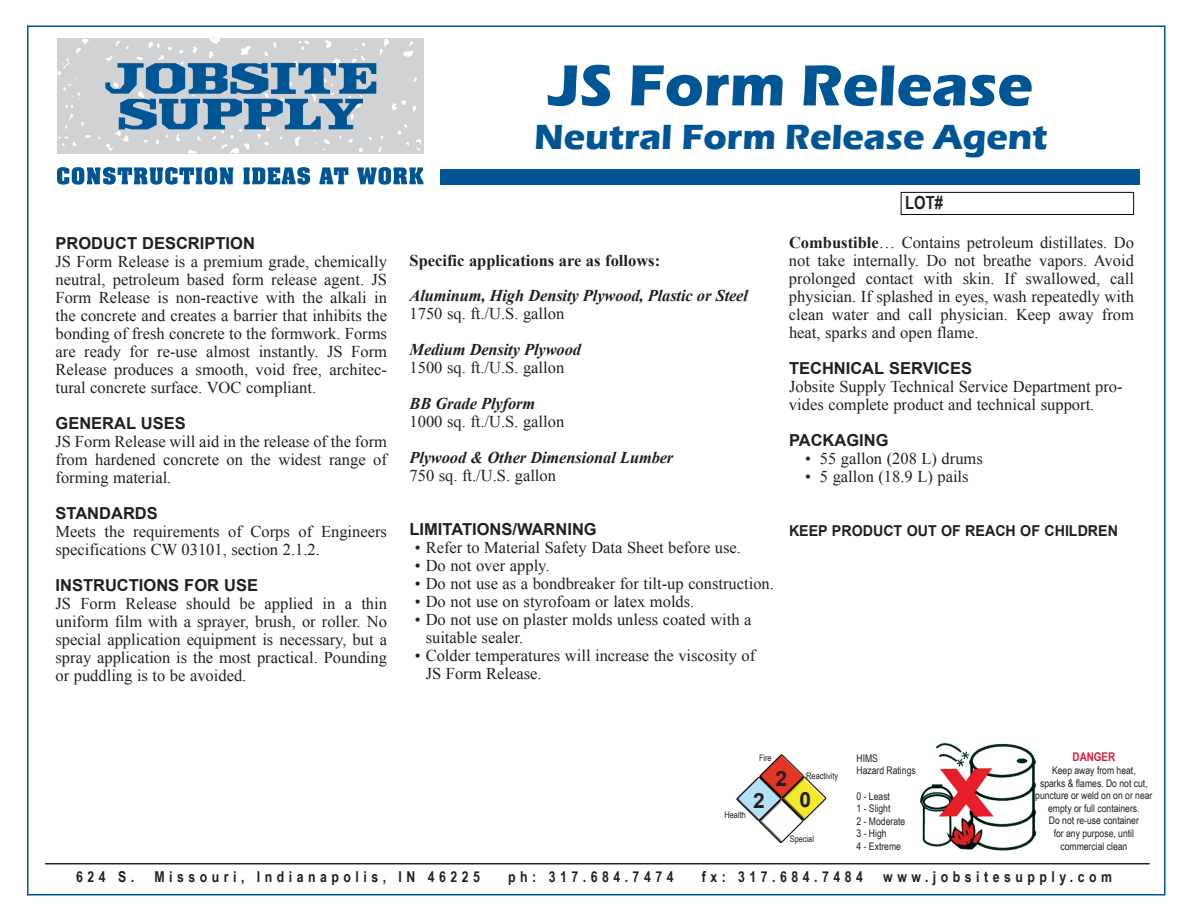
<style>
.page{position:relative;width:1188px;height:918px;background:#fff}
.page>*{position:absolute;margin:0;border:0;box-sizing:border-box;transform-origin:0 0}
.t1{font:700 60px "Eras ITC";color:#005595}
.t2{font:700 36px "Eras ITC";color:#005595}
.t3{font:700 21px "Arial";color:#231f20}
.t4{font:700 18px "Arial Narrow";color:#231f20}
.t5{font:16.5px/18px "Times New Roman";color:#231f20}
.t6{font:italic 700 16.5px "Times New Roman";letter-spacing:-.01em;color:#231f20}
.t7{font:700 16.5px "Arial";color:#231f20}
.t8{font:700 16.5px "Times New Roman";color:#231f20}
.t9{font:700 15px "Arial Narrow";letter-spacing:.3em;color:#231f20}
.t10{font:700 15px "Arial";color:#231f20;scale:.95 1}
.t11{font:700 12px "Arial Narrow";color:#e51836}
.t12{font:10.5px/12.6px "Arial Narrow";color:#231f20}
.t13{font:9px "Arial Narrow";color:#231f20}
.s1{font-weight:700}
</style>
<div class="page">
<hr style="left:45px;top:863px;width:1105px;height:1px;background:#231f20">
<div style="left:58px;top:38px;width:366px;height:115px;background:#d1d2d4"></div>
<svg style="left:85px;top:135px;width:6px;height:3px"></svg>
<svg style="left:59px;top:137px;width:18px;height:10px"></svg>
<svg style="left:58px;top:39px;width:31px;height:90px"></svg>
<svg style="left:98px;top:38px;width:324px;height:116px"></svg>
<svg style="left:57px;top:167px;width:176px;height:18px"></svg>
<svg style="left:243px;top:167px;width:67px;height:18px"></svg>
<svg style="left:319px;top:167px;width:29px;height:17px"></svg>
<svg style="left:357px;top:167px;width:66px;height:18px"></svg>
<div style="left:440px;top:169px;width:700px;height:16px;background:#005595"></div>
<img style="left:736px;top:743px;width:301px;height:108px">
<hr style="left:27px;top:26px;width:1138px;height:1px;background:#005595">
<hr style="left:27px;top:894px;width:1137px;height:2px;background:#005595">
<hr style="left:1164px;top:26px;width:2px;height:870px;background:#005595">
<hr style="left:27px;top:26px;width:1px;height:870px;background:#005595">
<div style="left:901px;top:192px;width:233px;height:23px;border:1px solid #060907"></div>
<h1 class="t1" style="left:549px;top:51px;width:486px">JS Form Release</h1>
<h2 class="t2" style="left:534px;top:116px;width:515px">Neutral Form Release Agent</h2>
<p class="t7" style="left:56px;top:232px;width:201px">PRODUCT DESCRIPTION</p>
<p class="t5" style="left:55px;top:252px;width:333px;text-align:justify">JS Form Release is a premium grade, chemically neutral, petroleum based form release agent. JS Form Release is non-reactive with the alkali in the concrete and creates a barrier that inhibits the bonding of fresh concrete to the formwork. Forms are ready for re-use almost instantly. JS Form Release produces a smooth, void free, architec&shy;tural concrete surface. VOC compliant.</p>
<p class="t7" style="left:55px;top:412px;width:130px">GENERAL USES</p>
<p class="t5" style="left:55px;top:432px;width:333px;text-align:justify">JS Form Release will aid in the release of the form from hardened concrete on the widest range of forming material.</p>
<p class="t7" style="left:56px;top:502px;width:102px">STANDARDS</p>
<p class="t5" style="left:55px;top:522px;width:333px">Meets the requirements of Corps of Engineers specifications CW 03101, section 2.1.2.</p>
<p class="t7" style="left:56px;top:574px;width:204px">INSTRUCTIONS FOR USE</p>
<p class="t5" style="left:56px;top:594px;width:333px;text-align:justify">JS Form Release should be applied in a thin uniform film with a sprayer, brush, or roller. No special application equipment is necessary, but a spray application is the most practical. Pounding or puddling is to be avoided.</p>
<p class="t8" style="left:410px;top:250px;width:252px">Specific applications are as follows:</p>
<p class="t6" style="left:410px;top:284px;width:340px">Aluminum, High Density Plywood, Plastic or Steel</p>
<p class="t5" style="left:410px;top:304px;width:156px">1750 sq. ft./U.S. gallon</p>
<p class="t6" style="left:410px;top:338px;width:173px">Medium Density Plywood</p>
<p class="t5" style="left:410px;top:358px;width:156px">1500 sq. ft./U.S. gallon</p>
<p class="t6" style="left:410px;top:392px;width:127px">BB Grade Plyform</p>
<p class="t5" style="left:410px;top:412px;width:156px">1000 sq. ft./U.S. gallon</p>
<p class="t6" style="left:410px;top:446px;width:265px">Plywood &amp; Other Dimensional Lumber</p>
<p class="t5" style="left:410px;top:466px;width:148px">750 sq. ft./U.S. gallon</p>
<p class="t7" style="left:410px;top:518px;width:186px">LI MITATIONS/WARNING</p>
<p class="t5" style="left:415px;top:538px;width:328px">• Refer to Material Safety Data Sheet before use.</p>
<p class="t5" style="left:415px;top:556px;width:136px">• Do not over apply.</p>
<p class="t5" style="left:415px;top:574px;width:361px">• Do not use as a bondbreaker for tilt-up construction.</p>
<p class="t5" style="left:415px;top:592px;width:281px">• Do not use on styrofoam or latex molds.</p>
<p class="t5" style="left:426px;top:610px;width:327px;text-indent:-11px">• Do not use on plaster molds unless coated with a suitable sealer.</p>
<p class="t5" style="left:426px;top:646px;width:331px;text-indent:-11px">• Colder temperatures will increase the viscosity of<br>JS Form Release.</p>
<p class="t4" style="left:905px;top:189px;width:39px">LOT#</p>
<p class="t5" style="left:789px;top:234px;width:347px;text-align:justify"><span class="s1">Combustible</span>… Contains petroleum distillates. Do not take internally. Do not breathe vapors. Avoid prolonged contact with skin. If swallowed, call physician. If splashed in eyes, wash repeatedly with clean water and call physician. Keep away from heat, sparks and open flame.</p>
<p class="t7" style="left:789px;top:358px;width:183px">TECHNICAL SERVICES</p>
<p class="t5" style="left:789px;top:378px;width:335px">Jobsite Supply Technical Service Department pro&shy;vides complete product and technical support.</p>
<p class="t7" style="left:789px;top:430px;width:98px">PACKAGI NG</p>
<p class="t5" style="left:805px;top:450px;width:179px">• 55 gallon (208 L) drums</p>
<p class="t5" style="left:805px;top:468px;width:165px">• 5 gallon (18.9 L) pails</p>
<p class="t10" style="left:789px;top:521px;width:11px">KEE</p>
<p class="t10" style="left:818px;top:521px;width:36px">P PRODUCT</p>
<p class="t10" style="left:907px;top:521px;width:12px">OUT</p>
<p class="t10" style="left:941px;top:521px;width:37px">OF REACH</p>
<p class="t10" style="left:1020px;top:521px;width:63px">OF CHILDREN</p>
<p class="t13" style="left:725px;top:809px;width:23px">Health</p>
<p class="t13" style="left:759px;top:751px;width:14px">Fire</p>
<p class="t3" style="left:776px;top:764px;width:13px">2</p>
<p class="t13" style="left:806px;top:770px;width:33px">Reactivity</p>
<p class="t3" style="left:753px;top:787px;width:13px">2</p>
<p class="t3" style="left:800px;top:786px;width:13px">0</p>
<p class="t13" style="left:790px;top:833px;width:26px">Special</p>
<p class="t12" style="left:857px;top:751px;width:61px">HIMS<br>Hazard Ratings</p>
<p class="t12" style="left:857px;top:789px;width:50px">0 - Least<br>1 - Slight<br>2 - Moderate<br>3 - High<br>4 - Extreme</p>
<p class="t11" style="left:1073px;top:748px;width:44px">DANGER</p>
<p class="t12" style="left:1035px;top:764px;width:119px;text-align:center">Keep away from heat,<br>sparks &amp; flames. Do not cut, puncture or weld on on or near empty or full containers.<br>Do not re-use container<br>for any purpose, until commercial clean</p>
<p class="t9" style="left:76px;top:866px;width:60px">624 S.</p>
<p class="t9" style="left:155px;top:866px;width:327px">Missouri, Indianapolis, IN 46225</p>
<p class="t9" style="left:508px;top:866px;width:167px">ph: 317.684.7474</p>
<p class="t9" style="left:702px;top:866px;width:163px">fx: 317.684.7484</p>
<p class="t9" style="left:883px;top:866px;width:230px">www.jobsitesupply.com</p>
</div>
